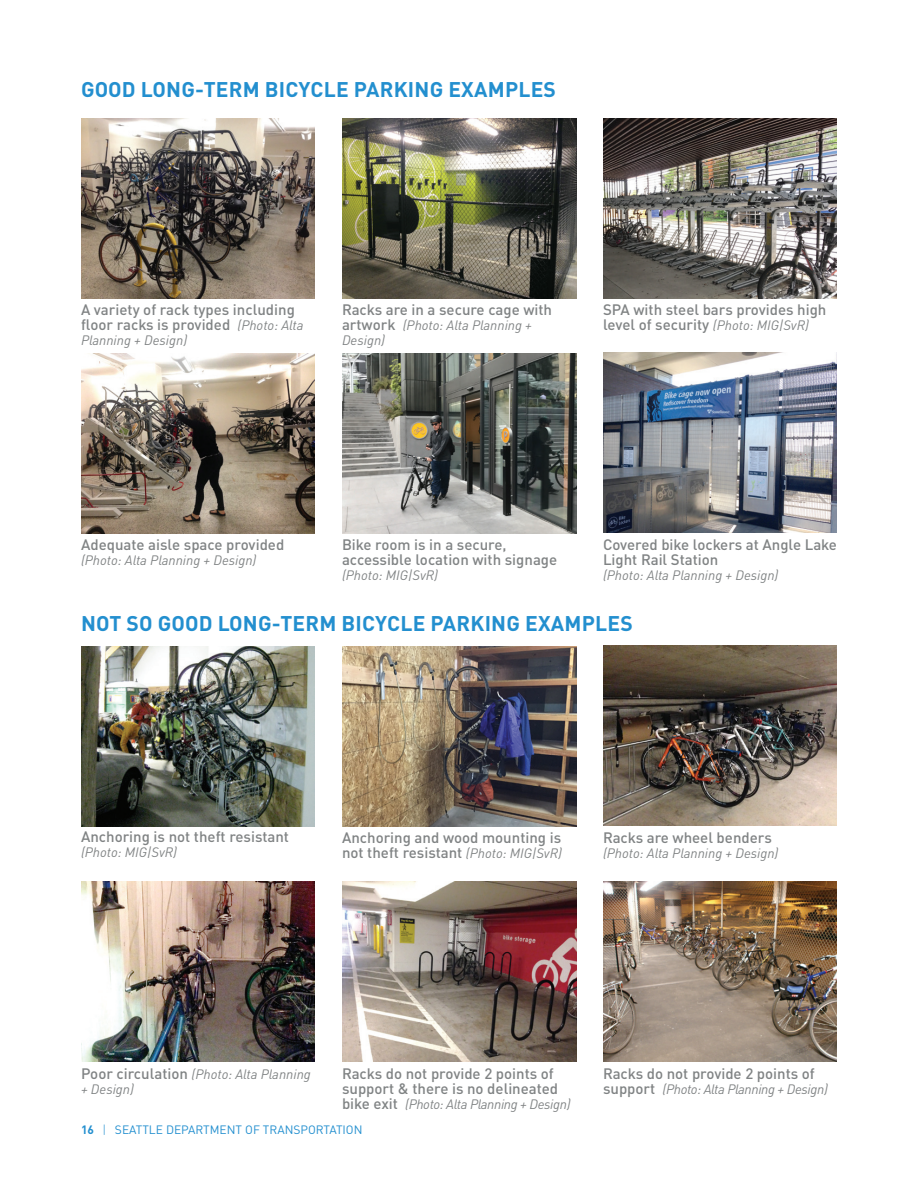
<style>
.page{position:relative;width:918px;height:1188px;background:#fff}
.page>*{position:absolute;margin:0;border:0;box-sizing:border-box;transform-origin:0 0}
.t1{font:700 21px "DIN Pro";letter-spacing:.01em;color:#238fcf}
.t2{font:500 15px/15px "DINOT";color:#808384}
.t3{font:italic 13.5px/15px "DINOT";color:#808384}
.t4{font:italic 13.5px "DINOT";letter-spacing:-.025em;color:#808384}
.t5{font:12px "DIN Pro";color:#238fcf}
.s1{font-weight:400;font-style:italic;font-size:13.5px}
.s2{font-weight:500;font-style:normal;font-size:15px}
.s3{font-weight:700}
.s4{font-weight:300}
</style>
<div class="page">
<img style="left:81px;top:118px;width:234px;height:180px">
<img style="left:342px;top:118px;width:234px;height:180px">
<img style="left:81px;top:882px;width:234px;height:180px">
<img style="left:81px;top:353px;width:234px;height:180px">
<img style="left:342px;top:882px;width:234px;height:180px">
<img style="left:342px;top:353px;width:234px;height:180px">
<img style="left:603px;top:353px;width:234px;height:180px">
<img style="left:603px;top:118px;width:234px;height:180px">
<img style="left:603px;top:882px;width:234px;height:180px">
<img style="left:603px;top:645px;width:234px;height:180px">
<img style="left:81px;top:646px;width:234px;height:181px">
<img style="left:342px;top:646px;width:234px;height:181px">
<h1 class="t1" style="left:81px;top:72px;width:476px">GOOD LONG-TERM BICYCLE PARKING EXAMPLES</h1>
<p class="t2" style="left:81px;top:302px;width:224px">A variety of rack types including floor racks is provided <span class="s1">(Photo: Alta</span></p>
<p class="t3" style="left:81px;top:332px;width:108px">Planning + Design)</p>
<p class="t2" style="left:342px;top:302px;width:212px">Racks are in a secure cage with</p>
<p class="t3" style="left:342px;top:317px;width:192px"><span class="s2">artwork</span> (Photo: Alta Planning +<br>Design)</p>
<p class="t2" style="left:603px;top:302px;width:225px">SPA with steel bars provides high level of security <span class="s1">(Photo: MIG|SvR)</span></p>
<p class="t2" style="left:81px;top:537px;width:205px">Adequate aisle space provided</p>
<p class="t3" style="left:81px;top:552px;width:177px">(Photo: Alta Planning + Design)</p>
<p class="t2" style="left:342px;top:537px;width:217px">Bike room is in a secure, accessible location with signage</p>
<p class="t3" style="left:342px;top:567px;width:98px">(Photo: MIG|SvR)</p>
<p class="t2" style="left:603px;top:537px;width:235px">Covered bike lockers at Angle Lake<br>Light Rail Station</p>
<p class="t3" style="left:603px;top:567px;width:177px">(Photo: Alta Planning + Design)</p>
<h1 class="t1" style="left:81px;top:606px;width:553px">NOT SO GOOD LONG-TERM BICYCLE PARKING EXAMPLES</h1>
<p class="t2" style="left:81px;top:829px;width:210px">Anchoring is not theft resistant</p>
<p class="t3" style="left:81px;top:845px;width:98px">(Photo: MIG|SvR)</p>
<p class="t2" style="left:342px;top:829px;width:221px">Anchoring and wood mounting is not theft resistant <span class="s1">(Photo: MIG|SvR)</span></p>
<p class="t2" style="left:603px;top:829px;width:170px">Racks are wheel benders</p>
<p class="t3" style="left:603px;top:845px;width:177px">(Photo: Alta Planning + Design)</p>
<p class="t3" style="left:81px;top:1066px;width:231px"><span class="s2">Poor circulation</span> (Photo: Alta Planning + Design)</p>
<p class="t2" style="left:342px;top:1065px;width:218px">Racks do not provide 2 points of support &amp; there is no delineated</p>
<p class="t4" style="left:342px;top:1095px;width:230px"><span class="s2">bike exit</span> (Photo: Alta Planning + Design)</p>
<p class="t5" style="left:81px;top:1120px;width:283px"><span class="s3">16</span> <span class="s4">|</span> SEATTLE DEPARTMENT OF TRANSPORTATION</p>
<p class="t2" style="left:603px;top:1065px;width:213px">Racks do not provide 2 points of</p>
<p class="t4" style="left:603px;top:1080px;width:226px"><span class="s2">support</span> (Photo: Alta Planning + Design)</p>
</div>
